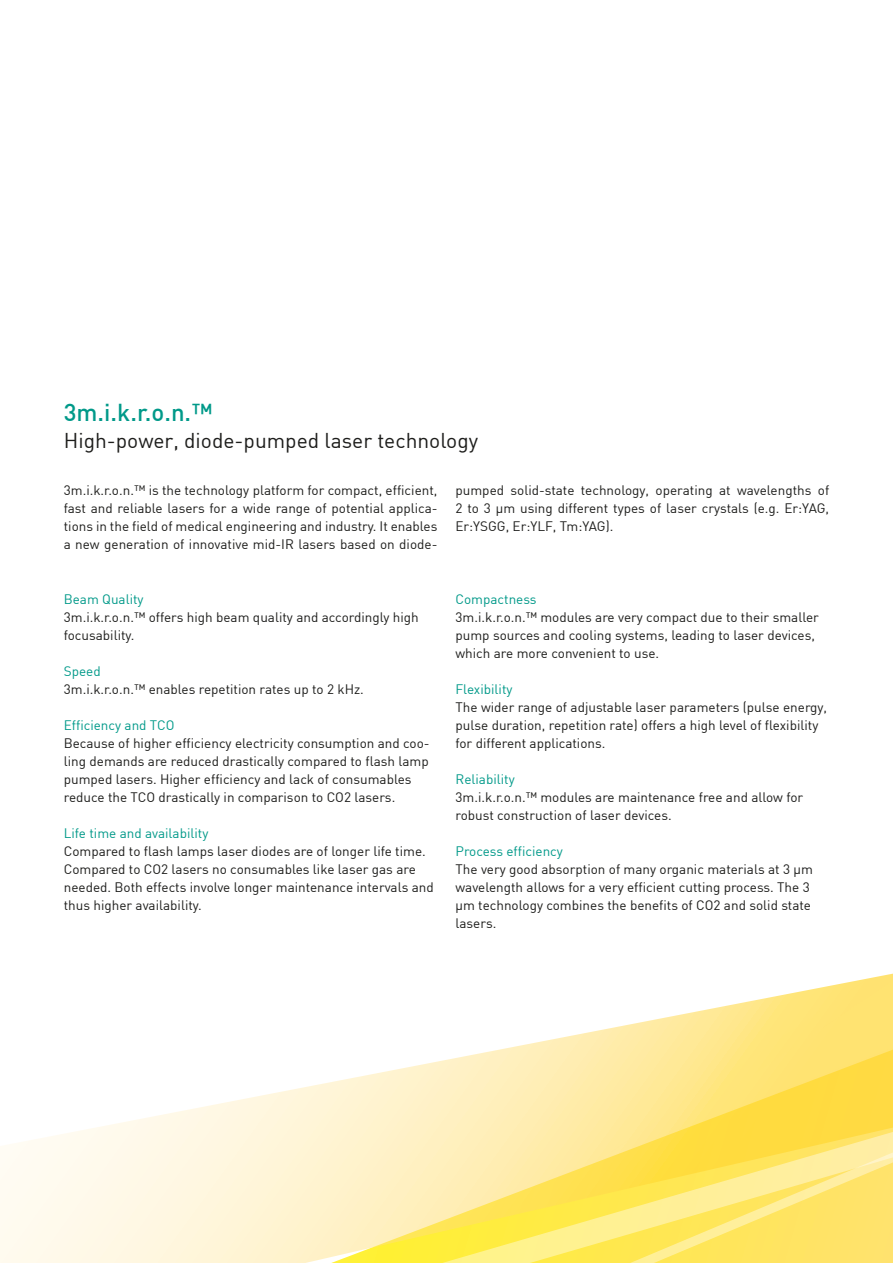
<style>
.page{position:relative;width:893px;height:1263px;background:#fff}
.page>*{position:absolute;margin:0;border:0;box-sizing:border-box;transform-origin:0 0}
.t1{font:500 24px "DIN";color:#009989}
.t2{font:21px "DIN";color:#1d1d1b}
.t3{font:13.5px/18px "DIN";color:#1d1d1b}
.t4{font:13.5px "DIN";color:#009989}
</style>
<div class="page">
<svg style="left:0;top:973px;width:893px;height:290px"></svg>
<h1 class="t1" style="left:64px;top:397px;width:150px">3m.i.k.r.o.n.™</h1>
<h2 class="t2" style="left:64px;top:427px;width:416px">High-power, diode-pumped laser technology</h2>
<p class="t3" style="left:64px;top:480px;width:375px;text-align:justify">3m.i.k.r.o.n.™ is the technology platform for compact, efficient, fast and reliable lasers for a wide range of potential applica&shy;tions in the field of medical engineering and industry. It enables a new generation of innovative mid-IR lasers based on diode-</p>
<p class="t3" style="left:455px;top:480px;width:375px;text-align:justify">pumped solid-state technology, operating at wavelengths of 2 to 3 μm using different types of laser crystals (e.g. Er:YAG, Er:YSGG, Er:YLF, Tm:YAG).</p>
<p class="t4" style="left:64px;top:590px;width:81px">Beam Quality</p>
<p class="t3" style="left:64px;top:607px;width:356px">3m.i.k.r.o.n.™ offers high beam quality and accordingly high focusability.</p>
<p class="t4" style="left:64px;top:662px;width:38px">Speed</p>
<p class="t3" style="left:64px;top:679px;width:302px">3m.i.k.r.o.n.™ enables repetition rates up to 2 kHz.</p>
<p class="t4" style="left:64px;top:716px;width:112px">Efficiency and TCO</p>
<p class="t3" style="left:64px;top:733px;width:367px">Because of higher efficiency electricity consumption and coo&shy;ling demands are reduced drastically compared to flash lamp pumped lasers. Higher efficiency and lack of consumables reduce the TCO drastically in comparison to CO2 lasers.</p>
<p class="t4" style="left:64px;top:824px;width:146px">Life time and availability</p>
<p class="t3" style="left:64px;top:841px;width:372px">Compared to flash lamps laser diodes are of longer life time.<br>Compared to CO2 lasers no consumables like laser gas are needed. Both effects involve longer maintenance intervals and thus higher availability.</p>
<p class="t4" style="left:455px;top:590px;width:83px">Compactness</p>
<p class="t3" style="left:455px;top:607px;width:365px">3m.i.k.r.o.n.™ modules are very compact due to their smaller pump sources and cooling systems, leading to laser devices, which are more convenient to use.</p>
<p class="t4" style="left:455px;top:680px;width:59px">Flexibility</p>
<p class="t3" style="left:455px;top:697px;width:373px">The wider range of adjustable laser parameters (pulse energy, pulse duration, repetition rate) offers a high level of flexibility for different applications.</p>
<p class="t4" style="left:455px;top:770px;width:61px">Reliability</p>
<p class="t3" style="left:455px;top:787px;width:349px">3m.i.k.r.o.n.™ modules are maintenance free and allow for robust construction of laser devices.</p>
<p class="t4" style="left:455px;top:842px;width:109px">Process efficiency</p>
<p class="t3" style="left:455px;top:859px;width:359px">The very good absorption of many organic materials at 3 µ m wavelength allows for a very efficient cutting process. The 3 µ m technology combines the benefits of CO2 and solid state lasers.</p>
</div>
